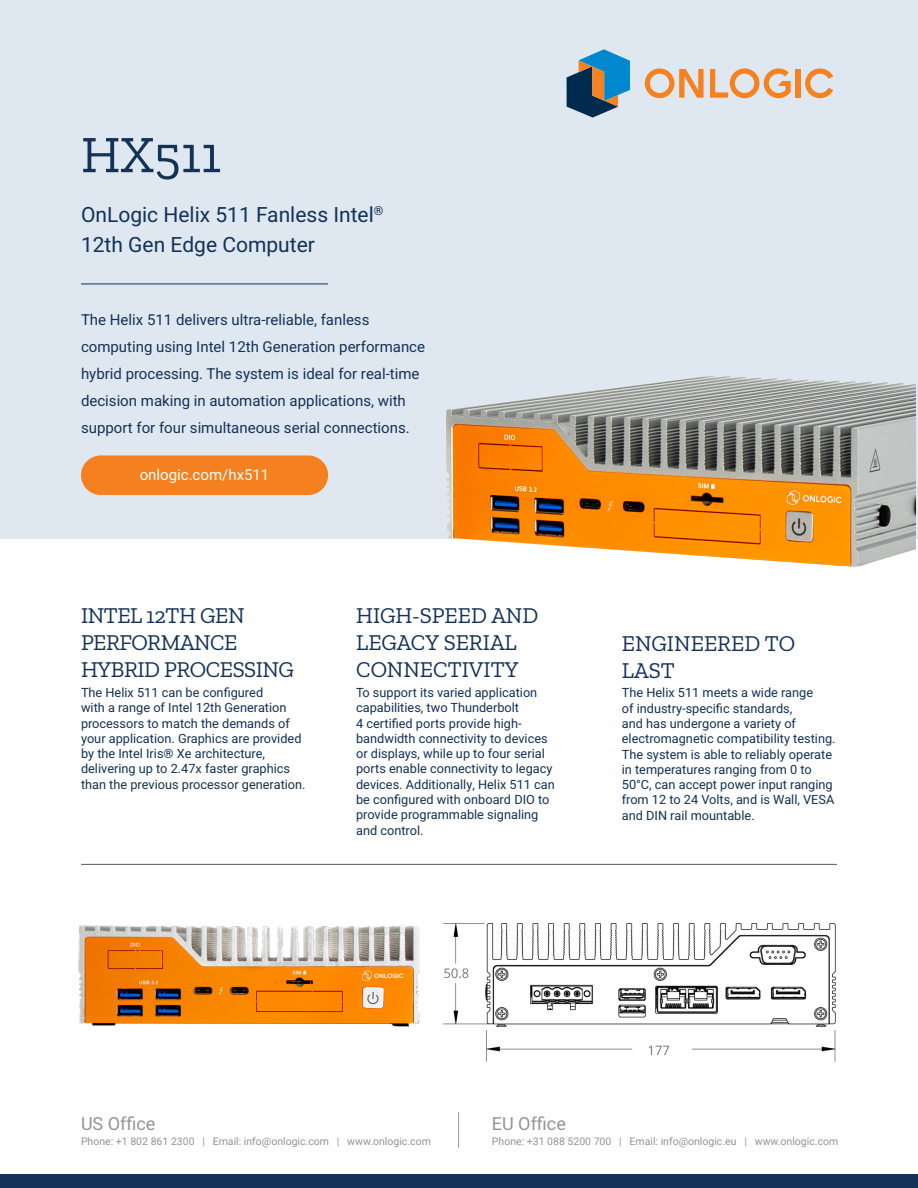
<style>
.page{position:relative;width:918px;height:1188px;background:#fff}
.page>*{position:absolute;margin:0;border:0;box-sizing:border-box;transform-origin:0 0}
.t1{font:52.5px "Zilla Slab";color:#143257}
.t2{font:22.5px/27px "Zilla Slab";letter-spacing:-.01em;color:#133156}
.t3{font:21px/30px "Heebo";color:#143257}
.t4{font:500 18px "Heebo";color:#949598}
.t5{font:300 15px/27px "Heebo";color:#143257}
.t6{font:15px "Heebo";color:#fff}
.t7{font:300 12.75px/15.3px "Heebo";color:#133156}
.t8{font:300 10.5px "Heebo";color:#949598}
</style>
<div class="page">
<div style="left:0;top:0;width:918px;height:539px;background:#dfe8f0"></div>
<div style="left:0;top:1174px;width:918px;height:14px;background:#143257"></div>
<img style="left:78px;top:863px;width:422px;height:164px">
<hr style="left:81px;top:864px;width:756px;height:1px;background:#5b5b5c">
<hr style="left:81px;top:284px;width:247px;height:1px;background:#143257">
<div style="left:81px;top:455px;width:247px;height:40px;background:#f58020;border-radius:20px"></div>
<img style="left:316px;top:77px;width:599px;height:490px">
<div style="left:795px;top:69px;width:6px;height:29px;background:#f58220"></div>
<svg style="left:645px;top:68px;width:59px;height:30px"></svg>
<svg style="left:710px;top:68px;width:81px;height:30px"></svg>
<svg style="left:805px;top:68px;width:28px;height:30px"></svg>
<svg style="left:567px;top:49px;width:63px;height:69px"></svg>
<hr style="left:458px;top:1112px;width:1px;height:36px;background:#949597">
<img style="left:440px;top:924px;width:396px;height:138px">
<h1 class="t1" style="left:81px;top:126px;width:142px">HX511</h1>
<h3 class="t3" style="left:81px;top:200px;width:304px">OnLogic Helix 511 Fanless Intel<sup>®<br></sup>12th Gen Edge Computer</h3>
<p class="t5" style="left:81px;top:306px;width:346px">The Helix 511 delivers ultra-reliable, fanless computing using Intel 12th Generation performance hybrid processing. The system is ideal for real-time decision making in automation applications, with support for four simultaneous serial connections.</p>
<p class="t6" style="left:140px;top:465px;width:131px">onlogic.com/hx511</p>
<h2 class="t2" style="left:81px;top:602px;width:215px">INTEL 12TH GEN<br>PERFORMANCE<br>HYBRID PROCESSING</h2>
<p class="t7" style="left:81px;top:685px;width:226px">The Helix 511 can be configured<br>with a range of Intel 12th Generation processors to match the demands of your application. Graphics are provided by the Intel Iris® Xe architecture, delivering up to 2.47x faster graphics than the previous processor generation.</p>
<h2 class="t2" style="left:356px;top:602px;width:184px">HIGH-SPEED AND<br>LEGACY SERIAL<br>CONNECTIVITY</h2>
<p class="t7" style="left:356px;top:685px;width:200px">To support its varied application capabilities, two Thunderbolt<br>4 certified ports provide high&shy;bandwidth connectivity to devices or displays, while up to four serial ports enable connectivity to legacy devices. Additionally, Helix 511 can be configured with onboard DIO to provide programmable signaling and control.</p>
<h2 class="t2" style="left:622px;top:630px;width:175px">ENGINEERED TO<br>LAST</h2>
<p class="t7" style="left:622px;top:685px;width:215px">The Helix 511 meets a wide range<br>of industry-specific standards,<br>and has undergone a variety of electromagnetic compatibility testing.<br>The system is able to reliably operate in temperatures ranging from 0 to 50°C, can accept power input ranging from 12 to 24 Volts, and is Wall, VESA and DIN rail mountable.</p>
<h3 class="t4" style="left:81px;top:1111px;width:76px">US Office</h3>
<p class="t8" style="left:81px;top:1134px;width:351px">Phone: +1 802 861 2300 | Email: info@onlogic.com | www.onlogic.com</p>
<h3 class="t4" style="left:492px;top:1111px;width:75px">EU Office</h3>
<p class="t8" style="left:492px;top:1134px;width:348px">Phone: +31 088 5200 700 | Email: info@onlogic.eu | www.onlogic.com</p>
</div>
